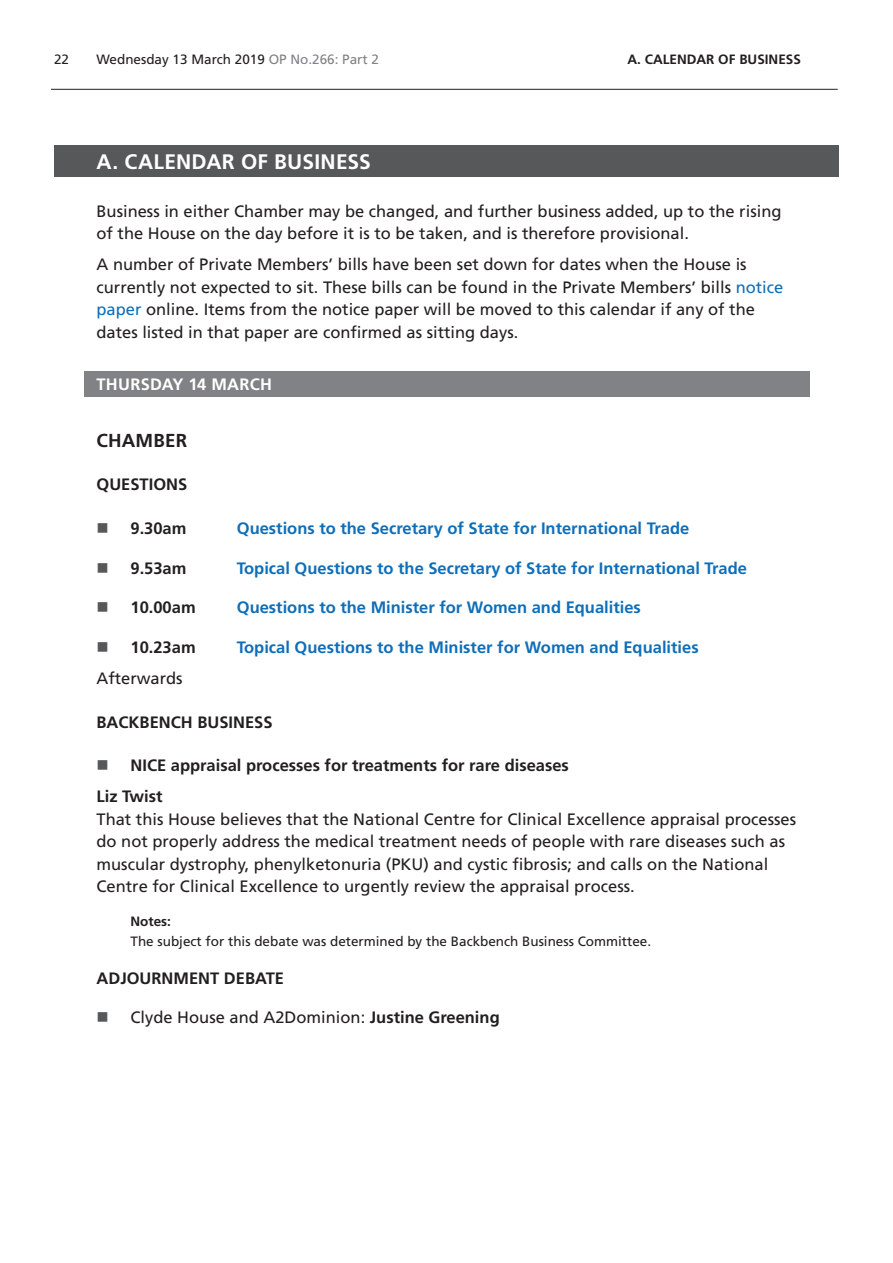
<style>
.page{position:relative;width:893px;height:1263px;background:#fff}
.page>*{position:absolute;margin:0;border:0;box-sizing:border-box;transform-origin:0 0}
.Heading1Grey{font:700 21px "Frutiger LT Std";letter-spacing:.01em;color:#fff}
.FbaLocation{font:700 18.75px "Frutiger LT Std";letter-spacing:.01em;color:#231f20}
.t1{font:16.5px/22.5px "Frutiger LT Std";color:#231f20}
.t2{font:700 16.5px "Frutiger LT Std";color:#0f6eb8}
.BoldCaps{font:700 16.5px "Frutiger LT Std";color:#231f20}
.Heading2Grey{font:700 16.5px "Frutiger LT Std";letter-spacing:.015em;color:#fff}
.MotionSponsor{font:700 16.5px "Frutiger LT Std";color:#231f20}
.NotesText{font:13.5px "Frutiger LT Std";color:#231f20}
.NotesTag{font:700 13.5px "Frutiger LT Std";color:#231f20}
.s1{color:#808285}
.s2{color:#0f6eb8}
.s3{font-weight:700}
</style>
<div class="page">
<hr style="left:51px;top:89px;width:787px;height:1px;background:#231f20">
<div style="left:54px;top:146px;width:785px;height:31px;background:#57585a"></div>
<div style="left:84px;top:371px;width:725px;height:25px;background:#808285"></div>
<p class="NotesText" style="left:54px;top:52px;width:17px">22</p>
<p class="NotesText" style="left:97px;top:52px;width:284px">Wednesday 13 March 2019 <span class="s1">OP No.266: Part 2</span></p>
<p class="NotesTag" style="left:628px;top:52px;width:36px">A. Calendar</p>
<p class="NotesTag" style="left:718px;top:52px;width:38px">of Business</p>
<h2 class="Heading1Grey" style="left:97px;top:149px;width:276px">A. CALENDAR OF BUSINESS</h2>
<p class="t1" style="left:97px;top:200px;width:686px">Business in either Chamber may be changed, and further business added, up to the rising of the House on the day before it is to be taken, and is therefore provisional.</p>
<p class="t1" style="left:97px;top:253px;width:688px">A number of Private Members’ bills have been set down for dates when the House is currently not expected to sit. These bills can be found in the Private Members’ bills <span class="s2">notice paper</span> online. Items from the notice paper will be moved to this calendar if any of the dates listed in that paper are confirmed as sitting days.</p>
<h2 class="Heading2Grey" style="left:97px;top:375px;width:177px">THURSDAY 14 MARCH</h2>
<p class="FbaLocation" style="left:97px;top:429px;width:92px">CHAMBER</p>
<p class="BoldCaps" style="left:97px;top:475px;width:92px">QUESTIONS</p>
<p class="BoldCaps" style="left:131px;top:519px;width:57px">9.30am</p>
<p class="t2" style="left:237px;top:519px;width:454px">Questions to the Secretary of State for International Trade</p>
<p class="BoldCaps" style="left:131px;top:558px;width:57px">9.53am</p>
<p class="t2" style="left:237px;top:558px;width:512px">Topical Questions to the Secretary of State for International Trade</p>
<p class="BoldCaps" style="left:131px;top:598px;width:67px">10.00am</p>
<p class="t2" style="left:237px;top:598px;width:406px">Questions to the Minister for Women and Equalities</p>
<p class="BoldCaps" style="left:131px;top:637px;width:67px">10.23am</p>
<p class="t2" style="left:237px;top:637px;width:463px">Topical Questions to the Minister for Women and Equalities</p>
<p class="t1" style="left:97px;top:667px;width:88px">Afterwards</p>
<p class="BoldCaps" style="left:97px;top:712px;width:178px">BACKBENCH BUSINESS</p>
<p class="BoldCaps" style="left:131px;top:756px;width:440px">NICE appraisal processes for treatments for rare diseases</p>
<p class="MotionSponsor" style="left:97px;top:787px;width:68px">Liz Twist</p>
<p class="t1" style="left:97px;top:808px;width:701px">That this House believes that the National Centre for Clinical Excellence appraisal processes do not properly address the medical treatment needs of people with rare diseases such as muscular dystrophy, phenylketonuria (PKU) and cystic fibrosis; and calls on the National Centre for Clinical Excellence to urgently review the appraisal process.</p>
<p class="NotesTag" style="left:131px;top:914px;width:42px">Notes:</p>
<p class="NotesText" style="left:131px;top:933px;width:522px">The subject for this debate was determined by the Backbench Business Committee.</p>
<p class="BoldCaps" style="left:97px;top:968px;width:189px">ADJOURNMENT DEBATE</p>
<p class="t1" style="left:131px;top:1006px;width:371px">Clyde House and A2Dominion: <span class="s3">Justine Greening</span></p>
</div>
